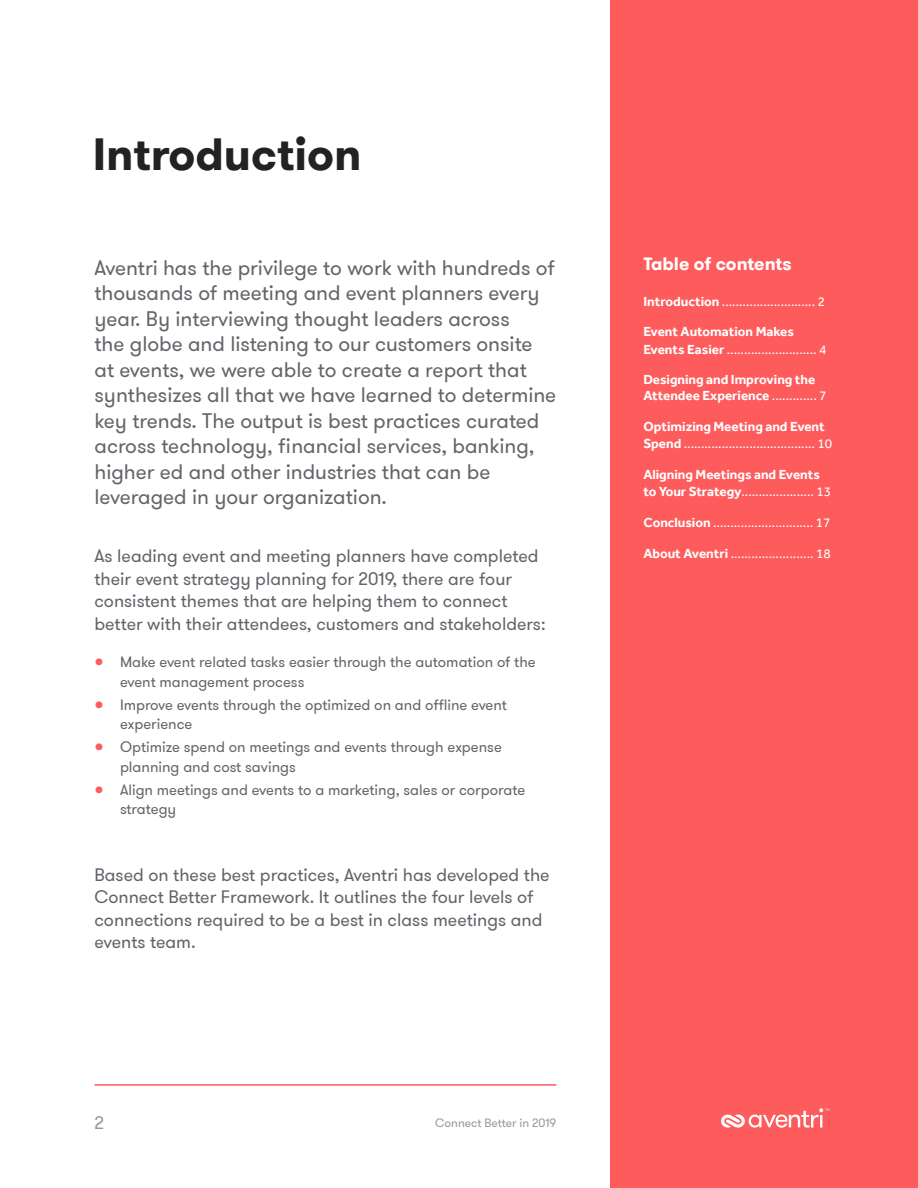
<style>
.page{position:relative;width:918px;height:1188px;background:#fff}
.page>*{position:absolute;margin:0;border:0;box-sizing:border-box;transform-origin:0 0}
.t1{font:700 45px "GT Walsheim";color:#212223}
.t2{font:21px/25.5px "GT Walsheim";color:#63656a}
.t3{font:18px/22.5px "GT Walsheim";color:#61646a}
.t4{font:700 18px "GT Walsheim";color:#fff}
.t5{font:18px "GT Walsheim";color:#91999f}
.t6{font:15px/19.5px "GT Walsheim";color:#63656a}
.t7{font:13.5px/17.2px "Effra";color:#fff}
.t8{font:700 13.5px/17.2px "Effra";color:#fff}
.t9{font:12px "GT Walsheim";color:#91999f}
.s1{font-weight:700;font-size:25.5px;color:#fe5b5c}
.s2{font-weight:700}
.s3{font-weight:400}
</style>
<div class="page">
<hr style="left:94px;top:1084px;width:462px;height:2px;background:#fe5b5c">
<div style="left:610px;top:0;width:308px;height:1188px;background:#fe5b5c"></div>
<svg style="left:721px;top:1108px;width:108px;height:20px"></svg>
<h1 class="t1" style="left:93px;top:123px;width:270px">Introduction</h1>
<p class="t2" style="left:94px;top:255px;width:463px">Aventri has the privilege to work with hundreds of thousands of meeting and event planners every year. By interviewing thought leaders across<br>the globe and listening to our customers onsite at events, we were able to create a report that synthesizes all that we have learned to determine key trends. The output is best practices curated across technology, financial services, banking, higher ed and other industries that can be leveraged in your organization.</p>
<p class="t3" style="left:94px;top:545px;width:453px">As leading event and meeting planners have completed their event strategy planning for 2019, there are four consistent themes that are helping them to connect better with their attendees, customers and stakeholders:</p>
<p class="t6" style="left:120px;top:653px;width:417px;text-indent:-26px"><span class="s1">•</span> Make event related tasks easier through the automation of the event management process</p>
<p class="t6" style="left:120px;top:695px;width:388px;text-indent:-26px"><span class="s1">•</span> Improve events through the optimized on and offline event experience</p>
<p class="t6" style="left:120px;top:738px;width:383px;text-indent:-26px"><span class="s1">•</span> Optimize spend on meetings and events through expense planning and cost savings</p>
<p class="t6" style="left:120px;top:780px;width:407px;text-indent:-26px"><span class="s1">•</span> Align meetings and events to a marketing, sales or corporate strategy</p>
<p class="t3" style="left:94px;top:864px;width:457px">Based on these best practices, Aventri has developed the Connect Better Framework. It outlines the four levels of connections required to be a best in class meetings and events team.</p>
<p class="t5" style="left:94px;top:1110px;width:11px">2</p>
<p class="t9" style="left:435px;top:1115px;width:123px">Connect Better in 2019</p>
<p class="t4" style="left:643px;top:251px;width:150px">Table of contents</p>
<p class="t7" style="left:643px;top:292px;width:183px"><span class="s2">Introduction</span> ........................... 2</p>
<p class="t8" style="left:643px;top:323px;width:185px">Event Automation Makes<br>Events Easier <span class="s3">.......................... 4</span></p>
<p class="t8" style="left:643px;top:371px;width:185px;line-height:16.5px">Designing and Improving the<br>Attendee Experience <span class="s3">............. 7</span></p>
<p class="t7" style="left:643px;top:417px;width:190px"><span class="s2">Optimizing Meeting and Event<br>Spend</span> ...................................... 10</p>
<p class="t8" style="left:643px;top:465px;width:189px">Aligning Meetings and Events to Your Strategy<span class="s3">..................... 13</span></p>
<p class="t7" style="left:643px;top:513px;width:189px"><span class="s2">Conclusion</span> ............................. 17</p>
<p class="t7" style="left:643px;top:544px;width:189px"><span class="s2">About Aventri</span> ........................ 18</p>
</div>
